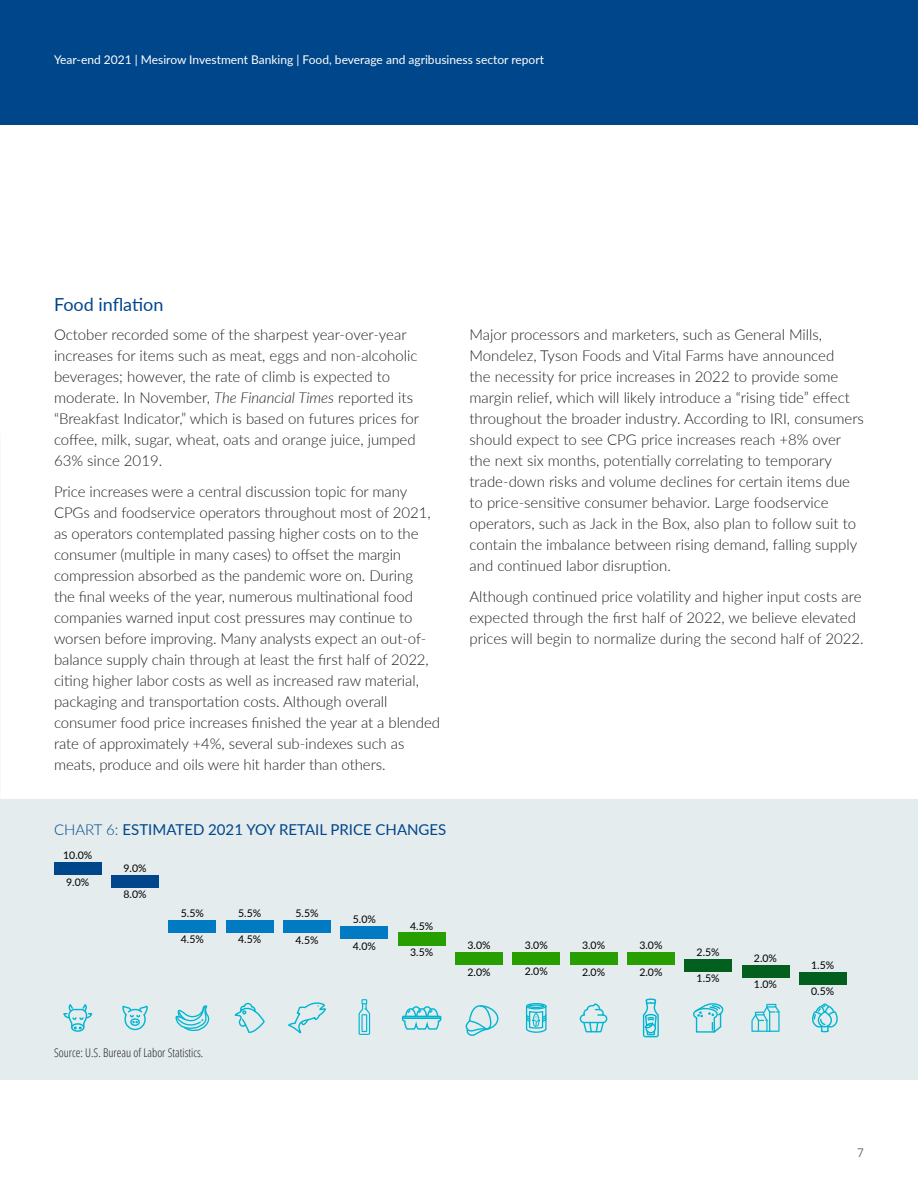
<style>
.page{position:relative;width:918px;height:1188px;background:#fff}
.page>*{position:absolute;margin:0;border:0;box-sizing:border-box;transform-origin:0 0}
._3_Subhead_L1{font:18px "Lato";color:#00468b}
._3_Body{font:300 15px/21px "Lato";letter-spacing:-.005em;color:#231f20}
._4_Chart__Subhead_ru{font:15px "Lato";color:#00468b}
.t1{font:12px "Lato";color:#fff}
._4_Chart_content{font:300 condensed 12px "Open Sans";color:#231f20}
.t2{font:12px "Open Sans";color:#6c6d70}
.t3{font:10.5px "Lato";color:#000}
.s1{font-style:italic}
.s2{font-weight:300}
</style>
<div class="page">
<div style="left:0;top:0;width:918px;height:124px;background:#00468b"></div>
<div style="left:0;top:800px;width:918px;height:280px;background:#e4eced"></div>
<div style="left:54px;top:862px;width:48px;height:13px;background:#00468b"></div>
<div style="left:111px;top:875px;width:48px;height:13px;background:#00468b"></div>
<div style="left:341px;top:926px;width:47px;height:13px;background:#007bc3"></div>
<div style="left:398px;top:933px;width:47px;height:13px;background:#279f00"></div>
<div style="left:455px;top:952px;width:48px;height:13px;background:#279f00"></div>
<div style="left:512px;top:952px;width:48px;height:13px;background:#279f00"></div>
<div style="left:570px;top:952px;width:47px;height:13px;background:#279f00"></div>
<div style="left:627px;top:952px;width:48px;height:13px;background:#279f00"></div>
<div style="left:684px;top:959px;width:48px;height:13px;background:#025f1d"></div>
<div style="left:742px;top:965px;width:47px;height:13px;background:#025f1d"></div>
<div style="left:799px;top:972px;width:48px;height:13px;background:#025f1d"></div>
<div style="left:169px;top:920px;width:47px;height:13px;background:#007bc3"></div>
<div style="left:226px;top:920px;width:47px;height:13px;background:#007bc3"></div>
<div style="left:283px;top:920px;width:48px;height:13px;background:#007bc3"></div>
<svg style="left:122px;top:1005px;width:26px;height:26px"></svg>
<div style="left:71px;top:1023px;width:13px;height:9px;border:1px solid #00b5d1;border-radius:50%"></div>
<svg style="left:63px;top:1004px;width:30px;height:25px"></svg>
<svg style="left:579px;top:1003px;width:29px;height:30px"></svg>
<svg style="left:234px;top:1002px;width:31px;height:31px"></svg>
<svg style="left:812px;top:1003px;width:26px;height:29px"></svg>
<hr style="left:766px;top:1004px;width:10px;height:4px;background:#00b5d1">
<svg style="left:751px;top:1005px;width:29px;height:27px"></svg>
<svg style="left:288px;top:1002px;width:38px;height:32px"></svg>
<svg style="left:401px;top:1006px;width:41px;height:24px"></svg>
<svg style="left:642px;top:998px;width:17px;height:40px"></svg>
<svg style="left:693px;top:1003px;width:30px;height:30px"></svg>
<svg style="left:175px;top:1005px;width:35px;height:27px"></svg>
<div style="left:526px;top:1003px;width:21px;height:6px;border:1px solid #00b5d1;border-radius:50%"></div>
<div style="left:528px;top:1004px;width:16px;height:4px;border:1px solid #00b5d1;border-radius:50%"></div>
<svg style="left:525px;top:1005px;width:22px;height:28px"></svg>
<svg style="left:359px;top:999px;width:11px;height:36px"></svg>
<svg style="left:465px;top:1005px;width:34px;height:31px"></svg>
<p class="t1" style="left:54px;top:51px;width:492px">Year-end 2021 | Mesirow Investment Banking | Food, beverage and agribusiness sector report</p>
<p class="_3_Subhead_L1" style="left:54px;top:292px;width:111px">Food inflation</p>
<p class="_3_Body" style="left:54px;top:324px;width:367px">October recorded some of the sharpest year-over-year increases for items such as meat, eggs and non-alcoholic beverages; however, the rate of climb is expected to moderate. In November, <span class="s1">The Financial Times</span> reported its “Breakfast Indicator,” which is based on futures prices for coffee, milk, sugar, wheat, oats and orange juice, jumped 63% since 2019.</p>
<p class="_3_Body" style="left:54px;top:481px;width:388px">Price increases were a central discussion topic for many CPGs and foodservice operators throughout most of 2021, as operators contemplated passing higher costs on to the consumer (multiple in many cases) to offset the margin compression absorbed as the pandemic wore on. During<br>the final weeks of the year, numerous multinational food companies warned input cost pressures may continue to worsen before improving. Many analysts expect an out-of&shy;balance supply chain through at least the first half of 2022, citing higher labor costs as well as increased raw material, packaging and transportation costs. Although overall consumer food price increases finished the year at a blended rate of approximately +4%, several sub-indexes such as meats, produce and oils were hit harder than others.</p>
<p class="_4_Chart__Subhead_ru" style="left:54px;top:819px;width:394px"><span class="s2">CHART 6:</span> ESTIMATED 2021 YOY RETAIL PRICE CHANGES</p>
<p class="t3" style="left:63px;top:848px;width:31px">10.0%</p>
<p class="t3" style="left:66px;top:875px;width:25px">9.0%</p>
<p class="t3" style="left:124px;top:860px;width:25px">9.0%</p>
<p class="t3" style="left:124px;top:887px;width:25px">8.0%</p>
<p class="t3" style="left:181px;top:906px;width:25px">5.5%</p>
<p class="t3" style="left:181px;top:932px;width:25px">4.5%</p>
<p class="t3" style="left:238px;top:906px;width:25px">5.5%</p>
<p class="t3" style="left:238px;top:932px;width:25px">4.5%</p>
<p class="t3" style="left:296px;top:906px;width:25px">5.5%</p>
<p class="t3" style="left:296px;top:932px;width:25px">4.5%</p>
<p class="t3" style="left:353px;top:912px;width:25px">5.0%</p>
<p class="t3" style="left:353px;top:938px;width:25px">4.0%</p>
<p class="t3" style="left:410px;top:919px;width:25px">4.5%</p>
<p class="t3" style="left:410px;top:945px;width:25px">3.5%</p>
<p class="_4_Chart_content" style="left:54px;top:1044px;width:151px">Source: U.S. Bureau of Labor Statistics.</p>
<p class="_3_Body" style="left:470px;top:324px;width:396px">Major processors and marketers, such as General Mills, Mondelez, Tyson Foods and Vital Farms have announced<br>the necessity for price increases in 2022 to provide some margin relief, which will likely introduce a “rising tide” effect throughout the broader industry. According to IRI, consumers should expect to see CPG price increases reach +8% over the next six months, potentially correlating to temporary trade-down risks and volume declines for certain items due to price-sensitive consumer behavior. Large foodservice operators, such as Jack in the Box, also plan to follow suit to contain the imbalance between rising demand, falling supply and continued labor disruption.</p>
<p class="_3_Body" style="left:470px;top:586px;width:396px">Although continued price volatility and higher input costs are expected through the first half of 2022, we believe elevated prices will begin to normalize during the second half of 2022.</p>
<p class="t3" style="left:467px;top:938px;width:25px">3.0%</p>
<p class="t3" style="left:467px;top:965px;width:25px">2.0%</p>
<p class="t3" style="left:525px;top:938px;width:25px">3.0%</p>
<p class="t3" style="left:525px;top:964px;width:25px">2.0%</p>
<p class="t3" style="left:582px;top:938px;width:25px">3.0%</p>
<p class="t3" style="left:582px;top:965px;width:25px">2.0%</p>
<p class="t3" style="left:639px;top:938px;width:25px">3.0%</p>
<p class="t3" style="left:639px;top:964px;width:25px">2.0%</p>
<p class="t3" style="left:697px;top:944px;width:25px">2.5%</p>
<p class="t3" style="left:697px;top:971px;width:25px">1.5%</p>
<p class="t3" style="left:754px;top:951px;width:25px">2.0%</p>
<p class="t3" style="left:754px;top:977px;width:25px">1.0%</p>
<p class="t3" style="left:811px;top:957px;width:25px">1.5%</p>
<p class="t3" style="left:811px;top:984px;width:25px">0.5%</p>
<p class="t2" style="left:857px;top:1144px;width:8px">7</p>
</div>
